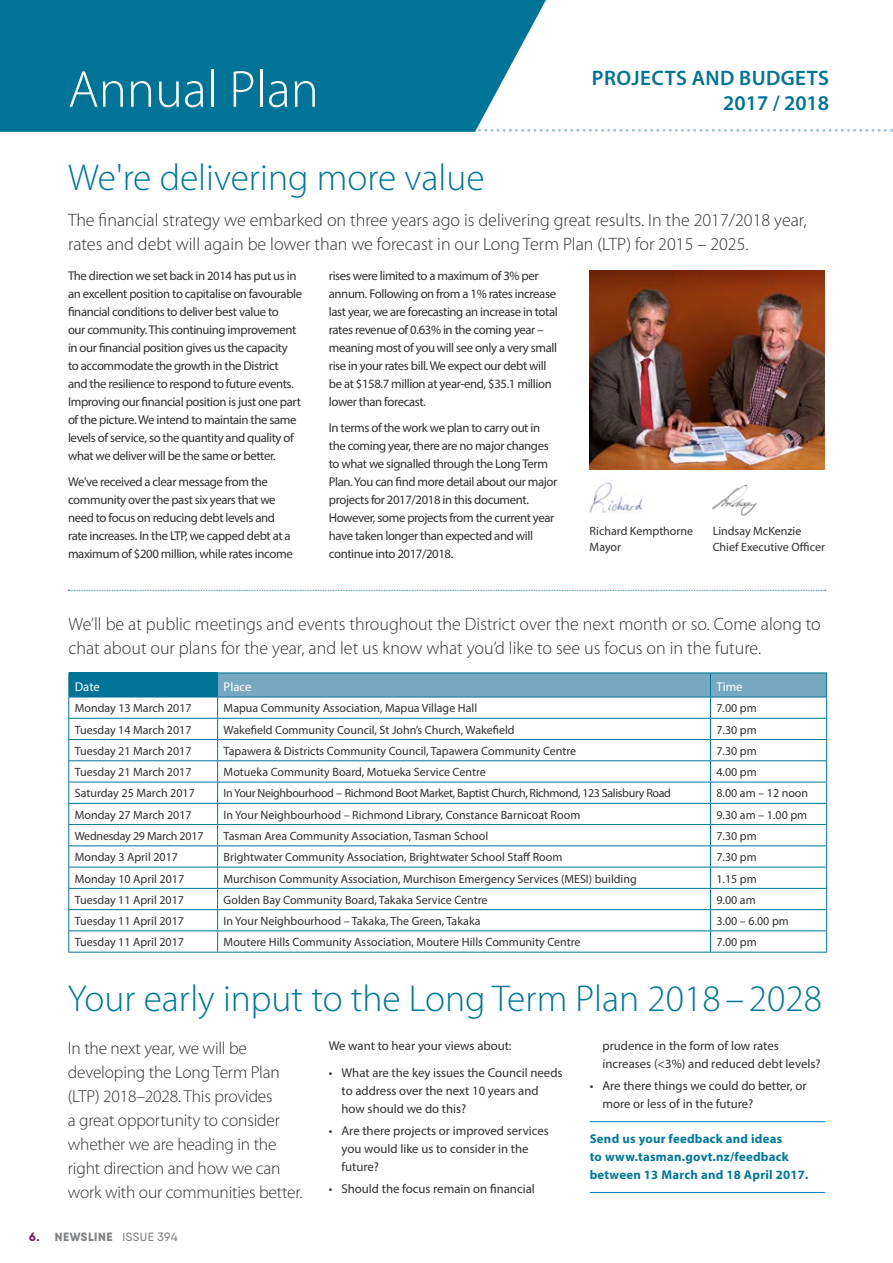
<style>
.page{position:relative;width:893px;height:1263px;background:#fff}
.page>*{position:absolute;margin:0;border:0;box-sizing:border-box;transform-origin:0 0}
.t1{font:300 52.5px "Myriad Pro";color:#fff}
.Story_Heading_2017{font:300 37.5px "Myriad Pro";color:#00789a}
.Sub_heading{font:600 21px "Myriad Pro";letter-spacing:.02em;color:#007496}
.Sub_heading-2{font:600 21px "Myriad Pro";color:#007496}
.Intro_Para_2017{font:300 18px/24px "Myriad Pro";color:#312f30}
.Intro_Para_2017-2{font:300 17.4px/24px "Myriad Pro";letter-spacing:-.01em;color:#312f30}
.BODY_COPY_2017{font:12.75px/18px "Myriad Pro";letter-spacing:-.03em;color:#312f30}
.BODY_COPY_2017-2{font:12.75px/18px "Myriad Pro";color:#312f30}
.Pull_Text_Blue_More{font:700 12.75px/18px "Myriad Pro";letter-spacing:.02em;color:#00789a}
.Updates_Body_2017{font:12.75px "Myriad Pro";color:#fff}
.Updates_Body_2017-2{font:12px "Myriad Pro";color:#312f30}
.Updates_Body_2017-3{font:12px "Myriad Pro";letter-spacing:-.03em;color:#312f30}
.BODY_COPY_2017-3{font:12px/16.5px "Myriad Pro";color:#312f30}
.Updates_Body_2017-4{font:12px "Myriad Pro";letter-spacing:-.02em;color:#312f30}
.t2{font:800 12px "Qanelas Soft DEMO";letter-spacing:.045em;color:#808285}
.s1{color:#7b1f62}
.s2{font-weight:500}
</style>
<div class="page">
<svg style="left:546px;top:129px;width:346px;height:3px"></svg>
<div style="left:0;top:0;width:546px;height:132px;background:#007496"></div>
<img style="left:589px;top:271px;width:236px;height:198px">
<hr style="left:590px;top:1121px;width:235px;height:1px;background:#007eba">
<hr style="left:590px;top:1192px;width:235px;height:1px;background:#007eba">
<div style="left:69px;top:673px;width:149px;height:24px;background:#007496"></div>
<hr style="left:68px;top:672px;width:150px;height:1px;background:#007496">
<hr style="left:218px;top:672px;width:492px;height:1px;background:#007496">
<hr style="left:710px;top:672px;width:117px;height:1px;background:#007496">
<hr style="left:68px;top:697px;width:150px;height:1px;background:#007496">
<hr style="left:68px;top:718px;width:150px;height:1px;background:#007496">
<hr style="left:68px;top:739px;width:150px;height:1px;background:#007496">
<hr style="left:68px;top:760px;width:150px;height:1px;background:#007496">
<hr style="left:68px;top:782px;width:150px;height:1px;background:#007496">
<hr style="left:68px;top:803px;width:150px;height:1px;background:#007496">
<hr style="left:68px;top:824px;width:150px;height:1px;background:#007496">
<hr style="left:68px;top:845px;width:150px;height:1px;background:#007496">
<hr style="left:68px;top:867px;width:150px;height:1px;background:#007496">
<hr style="left:68px;top:888px;width:150px;height:1px;background:#007496">
<hr style="left:68px;top:909px;width:150px;height:1px;background:#007496">
<hr style="left:68px;top:930px;width:150px;height:1px;background:#007496">
<svg style="left:68px;top:673px;width:1px;height:279px"></svg>
<svg style="left:217px;top:673px;width:610px;height:279px"></svg>
<hr style="left:68px;top:952px;width:150px;height:1px;background:#007496">
<hr style="left:218px;top:952px;width:492px;height:1px;background:#007496">
<hr style="left:710px;top:952px;width:117px;height:1px;background:#007496">
<img style="left:713px;top:485px;width:44px;height:31px">
<img style="left:590px;top:482px;width:53px;height:31px">
<svg style="left:68px;top:590px;width:758px;height:1px"></svg>
<p class="t1" style="left:68px;top:60px;width:252px">Annual Plan</p>
<p class="Story_Heading_2017" style="left:68px;top:157px;width:418px">We're delivering more value</p>
<p class="Sub_heading" style="left:592px;top:64px;width:238px">PROJECTS AND BUDGETS</p>
<p class="Sub_heading-2" style="left:723px;top:90px;width:107px">2017 / 2018</p>
<p class="Intro_Para_2017" style="left:68px;top:208px;width:740px">The financial strategy we embarked on three years ago is delivering great results. In the 2017/2018 year, rates and debt will again be lower than we forecast in our Long Term Plan (LTP) for 2015 – 2025.</p>
<p class="BODY_COPY_2017" style="left:68px;top:266px;width:236px">The direction we set back in 2014 has put us in an excellent position to capitalise on favourable financial conditions to deliver best value to<br>our community. This continuing improvement in our financial position gives us the capacity<br>to accommodate the growth in the District<br>and the resilience to respond to future events.<br>Improving our financial position is just one part of the picture. We intend to maintain the same levels of service, so the quantity and quality of what we deliver will be the same or better.</p>
<p class="BODY_COPY_2017" style="left:68px;top:473px;width:226px">We've received a clear message from the community over the past six years that we need to focus on reducing debt levels and rate increases. In the LTP, we capped debt at a maximum of $200 million, while rates income</p>
<p class="BODY_COPY_2017" style="left:329px;top:266px;width:230px">rises were limited to a maximum of 3% per annum. Following on from a 1% rates increase last year, we are forecasting an increase in total rates revenue of 0.63% in the coming year – meaning most of you will see only a very small rise in your rates bill. We expect our debt will be at $158.7 million at year-end, $35.1 million lower than forecast.</p>
<p class="BODY_COPY_2017" style="left:329px;top:419px;width:230px">In terms of the work we plan to carry out in the coming year, there are no major changes to what we signalled through the Long Term Plan. You can find more detail about our major projects for 2017/2018 in this document.<br>However, some projects from the current year have taken longer than expected and will continue into 2017/2018.</p>
<p class="BODY_COPY_2017-3" style="left:590px;top:522px;width:105px">Richard Kempthorne<br>Mayor</p>
<p class="BODY_COPY_2017-3" style="left:713px;top:522px;width:114px">Lindsay McKenzie<br>Chief Executive Officer</p>
<p class="Intro_Para_2017" style="left:68px;top:612px;width:754px">We’ll be at public meetings and events throughout the District over the next month or so. Come along to chat about our plans for the year, and let us know what you’d like to see us focus on in the future.</p>
<p class="Updates_Body_2017" style="left:75px;top:679px;width:27px">Date</p>
<p class="Updates_Body_2017" style="left:224px;top:679px;width:29px">Place</p>
<p class="Updates_Body_2017" style="left:716px;top:679px;width:28px">Time</p>
<p class="Updates_Body_2017-2" style="left:75px;top:701px;width:118px">Monday 13 March 2017</p>
<p class="Updates_Body_2017-2" style="left:224px;top:701px;width:255px">Mapua Community Association, Mapua Village Hall</p>
<p class="Updates_Body_2017-2" style="left:716px;top:701px;width:42px">7.00 pm</p>
<p class="Updates_Body_2017-2" style="left:75px;top:722px;width:118px">Tuesday 14 March 2017</p>
<p class="Updates_Body_2017-2" style="left:224px;top:722px;width:293px">Wakefield Community Council, St John’s Church, Wakefield</p>
<p class="Updates_Body_2017-2" style="left:716px;top:722px;width:42px">7.30 pm</p>
<p class="Updates_Body_2017-2" style="left:75px;top:743px;width:118px">Tuesday 21 March 2017</p>
<p class="Updates_Body_2017-2" style="left:224px;top:743px;width:354px">Tapawera &amp; Districts Community Council, Tapawera Community Centre</p>
<p class="Updates_Body_2017-2" style="left:716px;top:743px;width:42px">7.30 pm</p>
<p class="Updates_Body_2017-2" style="left:75px;top:765px;width:118px">Tuesday 21 March 2017</p>
<p class="Updates_Body_2017-2" style="left:224px;top:765px;width:264px">Motueka Community Board, Motueka Service Centre</p>
<p class="Updates_Body_2017-2" style="left:716px;top:765px;width:42px">4.00 pm</p>
<p class="Updates_Body_2017-2" style="left:75px;top:786px;width:122px">Saturday 25 March 2017</p>
<p class="Updates_Body_2017-3" style="left:224px;top:786px;width:449px">In Your Neighbourhood – Richmond Boot Market, Baptist Church, Richmond, 123 Salisbury Road</p>
<p class="Updates_Body_2017-2" style="left:716px;top:786px;width:93px">8.00 am – 12 noon</p>
<p class="Updates_Body_2017-2" style="left:75px;top:807px;width:118px">Monday 27 March 2017</p>
<p class="Updates_Body_2017-2" style="left:224px;top:807px;width:358px">In Your Neighbourhood – Richmond Library, Constance Barnicoat Room</p>
<p class="Updates_Body_2017-2" style="left:716px;top:807px;width:92px">9.30 am – 1.00 pm</p>
<p class="Updates_Body_2017-4" style="left:75px;top:828px;width:130px">Wednesday 29 March 2017</p>
<p class="Updates_Body_2017-2" style="left:224px;top:828px;width:266px">Tasman Area Community Association, Tasman School</p>
<p class="Updates_Body_2017-2" style="left:716px;top:828px;width:42px">7.30 pm</p>
<p class="Updates_Body_2017-2" style="left:75px;top:850px;width:105px">Monday 3 April 2017</p>
<p class="Updates_Body_2017-2" style="left:224px;top:850px;width:340px">Brightwater Community Association, Brightwater School Staff Room</p>
<p class="Updates_Body_2017-2" style="left:716px;top:850px;width:42px">7.30 pm</p>
<p class="Updates_Body_2017-2" style="left:75px;top:871px;width:111px">Monday 10 April 2017</p>
<p class="Updates_Body_2017-2" style="left:224px;top:871px;width:415px">Murchison Community Association, Murchison Emergency Services (MESI) building</p>
<p class="Updates_Body_2017-2" style="left:716px;top:871px;width:42px">1.15 pm</p>
<p class="Updates_Body_2017-2" style="left:75px;top:892px;width:111px">Tuesday 11 April 2017</p>
<p class="Updates_Body_2017-2" style="left:224px;top:892px;width:265px">Golden Bay Community Board, Takaka Service Centre</p>
<p class="Updates_Body_2017-2" style="left:716px;top:892px;width:41px">9.00 am</p>
<p class="Updates_Body_2017-2" style="left:75px;top:914px;width:111px">Tuesday 11 April 2017</p>
<p class="Updates_Body_2017-2" style="left:224px;top:914px;width:259px">In Your Neighbourhood – Takaka, The Green, Takaka</p>
<p class="Updates_Body_2017-2" style="left:716px;top:914px;width:74px">3.00 – 6.00 pm</p>
<p class="Updates_Body_2017-2" style="left:75px;top:935px;width:111px">Tuesday 11 April 2017</p>
<p class="Updates_Body_2017-2" style="left:224px;top:935px;width:358px">Moutere Hills Community Association, Moutere Hills Community Centre</p>
<p class="Updates_Body_2017-2" style="left:716px;top:935px;width:42px">7.00 pm</p>
<p class="Story_Heading_2017" style="left:68px;top:978px;width:756px">Your early input to the Long Term Plan 2018 –2028</p>
<p class="Intro_Para_2017-2" style="left:68px;top:1036px;width:236px">In the next year, we will be developing the Long Term Plan (LTP) 2018–2028. This provides<br>a great opportunity to consider whether we are heading in the right direction and how we can work with our communities better.</p>
<p class="BODY_COPY_2017-2" style="left:329px;top:1036px;width:184px">We want to hear your views about:</p>
<p class="BODY_COPY_2017-2" style="left:602px;top:1036px;width:220px">prudence in the form of low rates increases (&lt;3%) and reduced debt levels?</p>
<p class="BODY_COPY_2017-2" style="left:602px;top:1077px;width:206px;text-indent:-13px">• Are there things we could do better, or more or less of in the future?</p>
<p class="Pull_Text_Blue_More" style="left:590px;top:1129px;width:220px">Send us your feedback and ideas<br>to www.tasman.govt.nz/feedback between 13 March and 18 April 2017.</p>
<p class="BODY_COPY_2017-2" style="left:342px;top:1063px;width:223px;text-indent:-13px">• What are the key issues the Council needs to address over the next 10 years and how should we do this?</p>
<p class="BODY_COPY_2017-2" style="left:342px;top:1121px;width:209px;text-indent:-13px">• Are there projects or improved services you would like us to consider in the future?</p>
<p class="BODY_COPY_2017-2" style="left:329px;top:1179px;width:208px">• Should the focus remain on financial</p>
<p class="t2" style="left:29px;top:1231px;width:150px"><span class="s1">6.</span> NEWSLINE <span class="s2">ISSUE 394</span></p>
</div>
